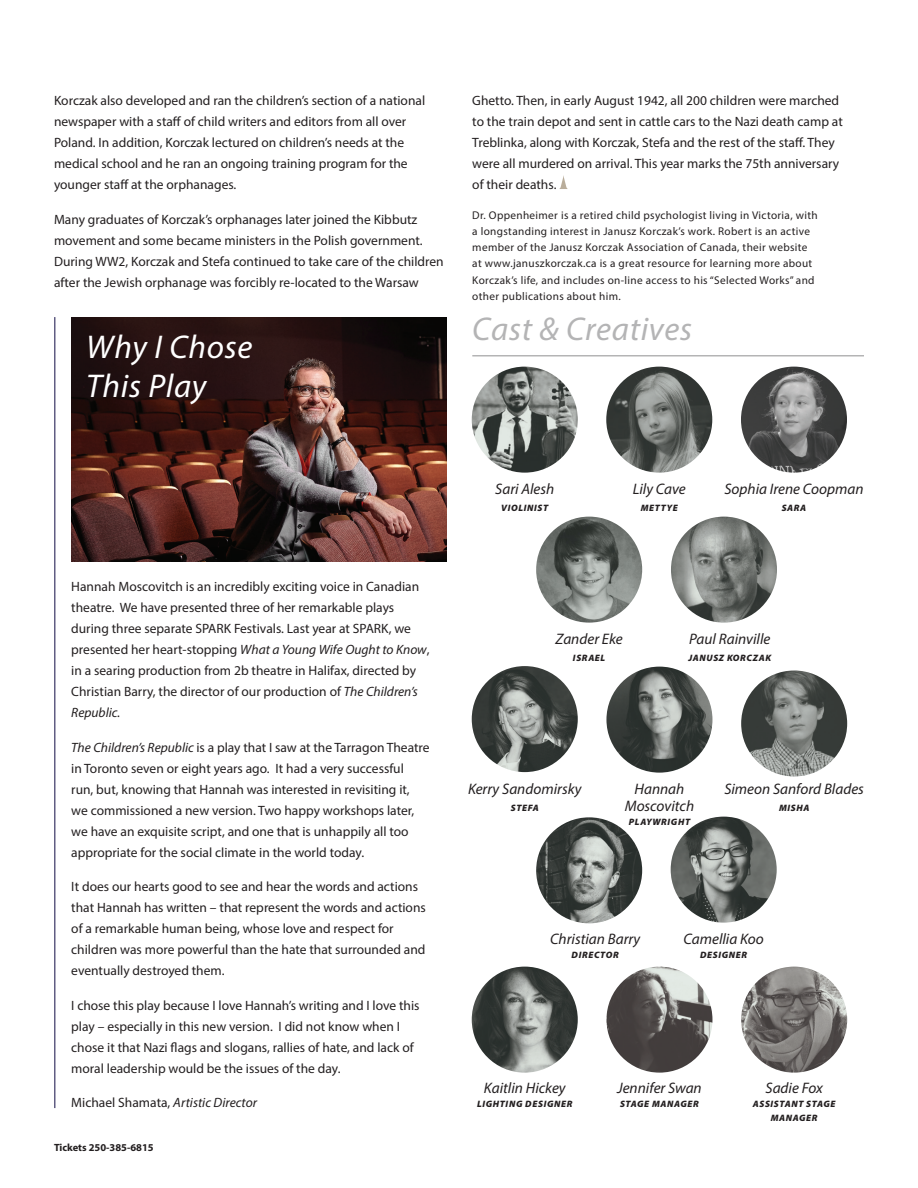
<style>
.page{position:relative;width:918px;height:1188px;background:#fff}
.page>*{position:absolute;margin:0;border:0;box-sizing:border-box;transform-origin:0 0}
.Body{font:italic 33px/39px "Myriad Pro";letter-spacing:.02em;color:#fff}
.Body-2{font:italic 33px "Myriad Pro";letter-spacing:.02em;color:#b4b4b5}
.Body-3{font:italic 15.3px/17px "Myriad Pro";color:#231f20;text-align:center}
.Body-4{font:13.5px/21px "Myriad Pro";color:#231f20}
.Body-5{font:italic 13.5px "Myriad Pro";color:#231f20}
.Body-6{font:11.25px/16.2px "Myriad Pro";letter-spacing:.03em;color:#231f20}
.Body-7{font:700 10.5px "Myriad Pro";color:#231f20}
.Body-8{font:italic 900 9.3px/13.5px "Myriad Pro";letter-spacing:.07em;color:#231f20;text-align:center}
.s1{font-style:italic}
.s2{font-style:normal}
</style>
<div class="page">
<img style="left:536px;top:517px;width:106px;height:106px;border-radius:53px">
<img style="left:71px;top:317px;width:375px;height:245px">
<hr style="left:472px;top:355px;width:392px;height:2px;background:#b4b4b5">
<img style="left:741px;top:367px;width:106px;height:106px;border-radius:53px">
<img style="left:671px;top:517px;width:106px;height:106px;border-radius:53px">
<img style="left:472px;top:666px;width:106px;height:106px;border-radius:53px">
<img style="left:472px;top:367px;width:106px;height:106px;border-radius:53px">
<img style="left:606px;top:667px;width:106px;height:106px;border-radius:53px">
<img style="left:741px;top:670px;width:106px;height:107px;border-radius:53px">
<img style="left:472px;top:967px;width:106px;height:106px;border-radius:53px">
<img style="left:606px;top:967px;width:106px;height:106px;border-radius:53px">
<img style="left:741px;top:967px;width:106px;height:106px;border-radius:53px">
<hr style="left:54px;top:317px;width:2px;height:791px;background:#605d83">
<img style="left:536px;top:817px;width:106px;height:106px;border-radius:53px">
<img style="left:671px;top:817px;width:106px;height:106px;border-radius:53px">
<svg style="left:559px;top:175px;width:9px;height:14px"></svg>
<img style="left:606px;top:367px;width:106px;height:106px;border-radius:53px">
<p class="Body-4" style="left:54px;top:90px;width:373px">Korczak also developed and ran the children’s section of a national newspaper with a staff of child writers and editors from all over Poland. In addition, Korczak lectured on children’s needs at the medical school and he ran an ongoing training program for the younger staff at the orphanages.</p>
<p class="Body-4" style="left:54px;top:208px;width:391px">Many graduates of Korczak’s orphanages later joined the Kibbutz movement and some became ministers in the Polish government.<br>During WW2, Korczak and Stefa continued to take care of the children after the Jewish orphanage was forcibly re-located to the Warsaw</p>
<p class="Body" style="left:86px;top:327px;width:168px">Why I Chose<br>This Play</p>
<p class="Body-4" style="left:472px;top:90px;width:372px">Ghetto. Then, in early August 1942, all 200 children were marched to the train depot and sent in cattle cars to the Nazi death camp at Treblinka, along with Korczak, Stefa and the rest of the staff. They were all murdered on arrival. This year marks the 75th anniversary of their deaths.</p>
<p class="Body-6" style="left:472px;top:207px;width:347px">Dr. Oppenheimer is a retired child psychologist living in Victoria, with a longstanding interest in Janusz Korczak’s work. Robert is an active member of the Janusz Korczak Association of Canada, their website at www.januszkorczak.ca is a great resource for learning more about Korczak’s life, and includes on-line access to his “Selected Works” and other publications about him.</p>
<p class="Body-2" style="left:472px;top:309px;width:221px">Cast &amp; Creatives</p>
<p class="Body-4" style="left:71px;top:576px;width:360px">Hannah Moscovitch is an incredibly exciting voice in Canadian theatre. We have presented three of her remarkable plays during three separate SPARK Festivals. Last year at SPARK, we presented her heart-stopping <span class="s1">What a Young Wife Ought to Know</span>, in a searing production from 2b theatre in Halifax, directed by Christian Barry, the director of our production of <span class="s1">The Children’s Republic.</span></p>
<p class="Body-4" style="left:71px;top:737px;width:360px"><span class="s1">The Children’s Republic</span> is a play that I saw at the Tarragon Theatre in Toronto seven or eight years ago. It had a very successful<br>run, but, knowing that Hannah was interested in revisiting it,<br>we commissioned a new version. Two happy workshops later, we have an exquisite script, and one that is unhappily all too appropriate for the social climate in the world today.</p>
<p class="Body-4" style="left:71px;top:876px;width:356px">It does our hearts good to see and hear the words and actions that Hannah has written – that represent the words and actions of a remarkable human being, whose love and respect for children was more powerful than the hate that surrounded and eventually destroyed them.</p>
<p class="Body-4" style="left:71px;top:995px;width:350px">I chose this play because I love Hannah’s writing and I love this play – especially in this new version. I did not know when I chose it that Nazi flags and slogans, rallies of hate, and lack of moral leadership would be the issues of the day.</p>
<p class="Body-5" style="left:71px;top:1094px;width:187px"><span class="s2">Michael Shamata,</span> Artistic Director</p>
<p class="Body-7" style="left:54px;top:1140px;width:101px">Tickets 250-385-6815</p>
<p class="Body-3" style="left:495px;top:480px;width:61px">Sari Alesh</p>
<p class="Body-8" style="left:501px;top:501px;width:49px">VIOLINIST</p>
<p class="Body-3" style="left:633px;top:480px;width:55px">Lily Cave</p>
<p class="Body-8" style="left:641px;top:501px;width:39px">METTYE</p>
<p class="Body-3" style="left:724px;top:480px;width:141px">Sophia Irene Coopman</p>
<p class="Body-8" style="left:782px;top:501px;width:26px">SARA</p>
<p class="Body-3" style="left:556px;top:630px;width:69px">Zander Eke</p>
<p class="Body-8" style="left:573px;top:651px;width:34px">ISRAEL</p>
<p class="Body-3" style="left:689px;top:630px;width:83px">Paul Rainville</p>
<p class="Body-8" style="left:688px;top:651px;width:84px">JANUSZ KORCZAK</p>
<p class="Body-3" style="left:468px;top:780px;width:115px">Kerry Sandomirsky</p>
<p class="Body-8" style="left:511px;top:800px;width:29px">STEFA</p>
<p class="Body-3" style="left:625px;top:780px;width:71px">Hannah<br>Moscovitch</p>
<p class="Body-8" style="left:629px;top:814px;width:63px">PLAYWRIGHT</p>
<p class="Body-3" style="left:724px;top:780px;width:141px">Simeon Sanford Blades</p>
<p class="Body-8" style="left:779px;top:801px;width:32px">MISHA</p>
<p class="Body-3" style="left:550px;top:930px;width:92px">Christian Barry</p>
<p class="Body-8" style="left:572px;top:947px;width:49px">DIRECTOR</p>
<p class="Body-3" style="left:684px;top:930px;width:82px">Camellia Koo</p>
<p class="Body-8" style="left:700px;top:947px;width:49px">DESIGNER</p>
<p class="Body-3" style="left:484px;top:1080px;width:83px">Kaitlin Hickey</p>
<p class="Body-8" style="left:477px;top:1097px;width:97px">LIGHTING DESIGNER</p>
<p class="Body-3" style="left:617px;top:1080px;width:86px">Jennifer Swan</p>
<p class="Body-8" style="left:620px;top:1097px;width:80px">STAGE MANAGER</p>
<p class="Body-3" style="left:765px;top:1080px;width:59px">Sadie Fox</p>
<p class="Body-8" style="left:753px;top:1097px;width:84px">ASSISTANT STAGE<br>MANAGER</p>
</div>
